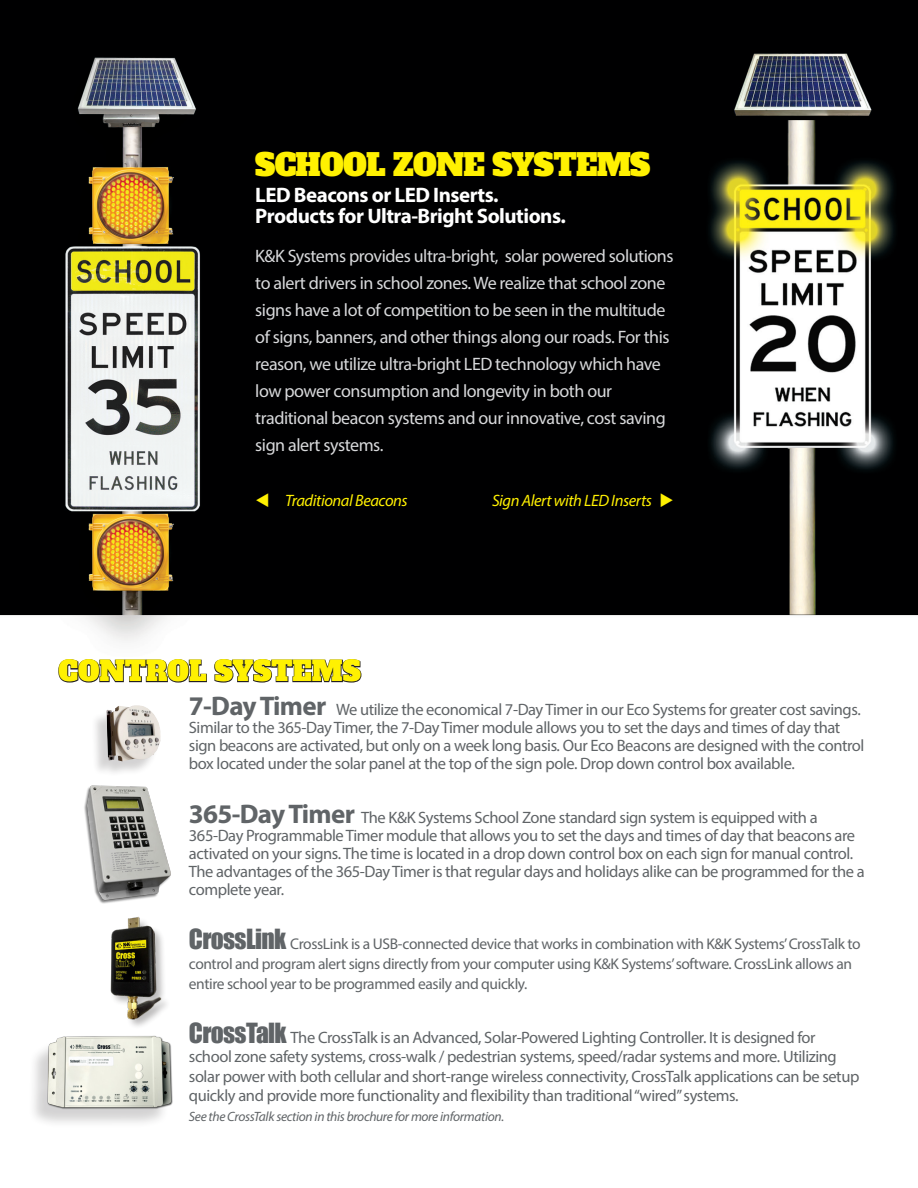
<style>
.page{position:relative;width:918px;height:1188px;background:#fff}
.page>*{position:absolute;margin:0;border:0;box-sizing:border-box;transform-origin:0 0}
.t1{font:30px "Alfa Slab One";letter-spacing:-.025em;color:#fff101}
.t2{font:27px "Alfa Slab One";color:#fff101}
.t3{font:700 21px/21px "Myriad Pro";letter-spacing:-.025em;color:#fff}
.t4{font:18px/27px "Myriad Pro";letter-spacing:-.025em;color:#d8d9db}
.t5{font:16.5px/18px "Myriad Pro";letter-spacing:-.025em;color:#606467}
.t6{font:italic 16.5px "Myriad Pro";letter-spacing:-.025em;color:#fff101}
.t7{font:15.45px/19.8px "Myriad Pro";letter-spacing:-.025em;color:#606467}
.t8{font:italic 13.5px "Myriad Pro";letter-spacing:-.025em;color:#606467}
.s1{font-weight:700;font-size:27px}
.s2{font-family:"Impact";font-size:25.5px}
</style>
<div class="page">
<img style="left:0;top:0;width:918px;height:641px">
<div style="left:28px;top:1040px;width:141px;height:89px;background:#231f20;opacity:.2"></div>
<img style="left:37px;top:1035px;width:136px;height:84px">
<img style="left:84px;top:785px;width:87px;height:119px">
<div style="left:90px;top:708px;width:69px;height:70px;background:#231f20;opacity:.2"></div>
<img style="left:106px;top:705px;width:55px;height:57px">
<img style="left:110px;top:917px;width:57px;height:109px">
<svg style="left:58px;top:659px;width:304px;height:24px"></svg>
<h1 class="t1" style="left:255px;top:139px;width:397px">SCHOOL ZONE SYSTEMS</h1>
<p class="t3" style="left:255px;top:183px;width:312px">LED Beacons or LED Inserts.<br>Products for Ultra-Bright Solutions.</p>
<p class="t4" style="left:255px;top:242px;width:420px">K&amp;K Systems provides ultra-bright, solar powered solutions to alert drivers in school zones. We realize that school zone signs have a lot of competition to be seen in the multitude of signs, banners, and other things along our roads. For this reason, we utilize ultra-bright LED technology which have low power consumption and longevity in both our traditional beacon systems and our innovative, cost saving sign alert systems.</p>
<p class="t6" style="left:255px;top:491px;width:154px">▼ Traditional Beacons</p>
<p class="t6" style="left:492px;top:491px;width:183px">Sign Alert with LED Inserts ◆</p>
<h2 class="t2" style="left:59px;top:648px;width:304px">CONTROL SYSTEMS</h2>
<p class="t5" style="left:189px;top:701px;width:677px"><span class="s1">7-Day Timer</span> We utilize the economical 7-Day Timer in our Eco Systems for greater cost savings.<br>Similar to the 365-Day Timer, the 7-Day Timer module allows you to set the days and times of day that sign beacons are activated, but only on a week long basis. Our Eco Beacons are designed with the control box located under the solar panel at the top of the sign pole. Drop down control box available.</p>
<p class="t5" style="left:189px;top:809px;width:677px"><span class="s1">365-Day Timer</span> The K&amp;K Systems School Zone standard sign system is equipped with a 365-Day Programmable Timer module that allows you to set the days and times of day that beacons are activated on your signs. The time is located in a drop down control box on each sign for manual control.<br>The advantages of the 365-Day Timer is that regular days and holidays alike can be programmed for the a complete year.</p>
<p class="t7" style="left:189px;top:934px;width:673px"><span class="s2">CrossLink</span> CrossLink is a USB-connected device that works in combination with K&amp;K Systems’ CrossTalk to control and program alert signs directly from your computer using K&amp;K Systems’ software. CrossLink allows an entire school year to be programmed easily and quickly.</p>
<p class="t5" style="left:189px;top:1027px;width:672px;line-height:19.5px"><span class="s2">CrossTalk</span> The CrossTalk is an Advanced, Solar-Powered Lighting Controller. It is designed for school zone safety systems, cross-walk / pedestrian systems, speed/radar systems and more. Utilizing solar power with both cellular and short-range wireless connectivity, CrossTalk applications can be setup quickly and provide more functionality and flexibility than traditional “wired” systems.</p>
<p class="t8" style="left:189px;top:1108px;width:317px">See the CrossTalk section in this brochure for more information.</p>
</div>
